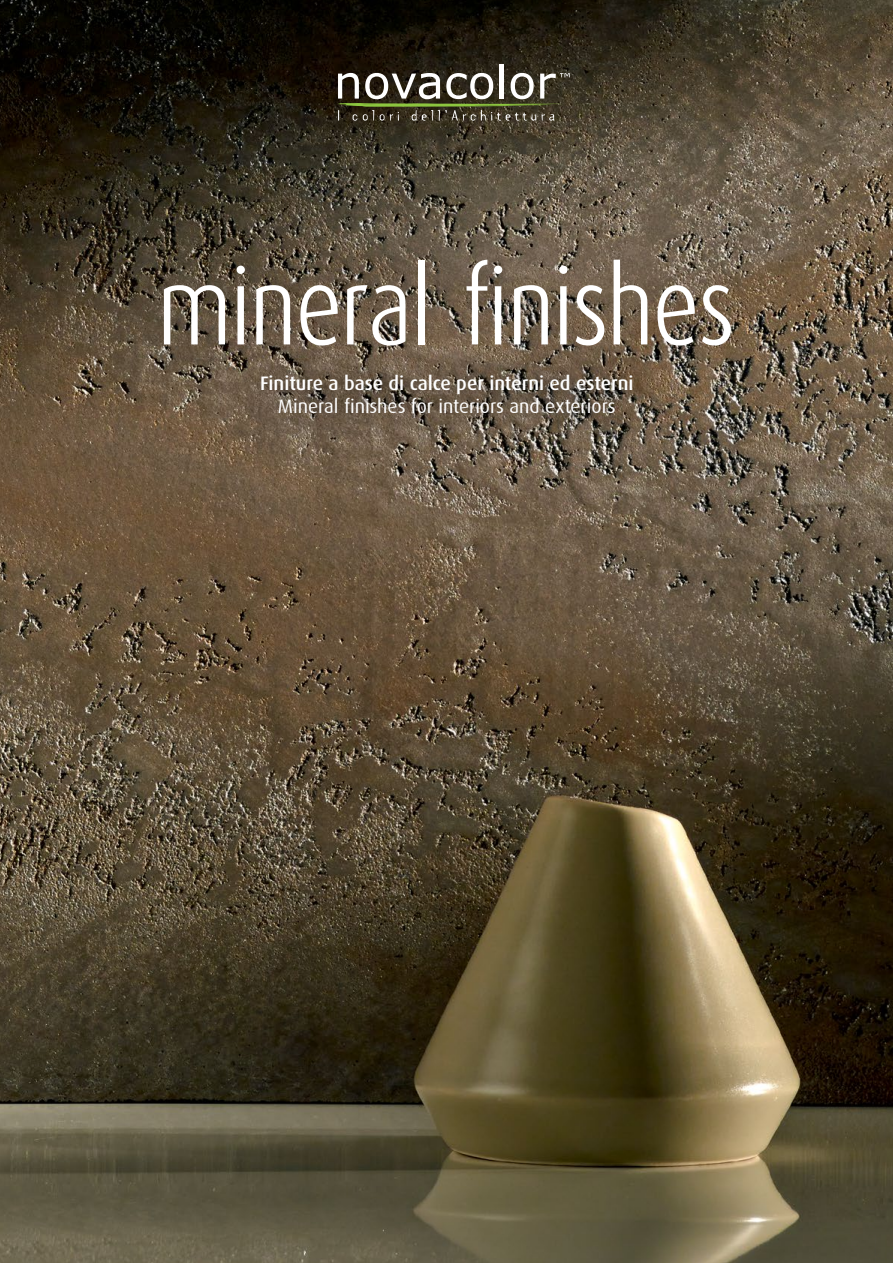
<style>
.page{position:relative;width:893px;height:1263px;background:#fff}
.page>*{position:absolute;margin:0;border:0;box-sizing:border-box;transform-origin:0 0}
.t1{font:300 108px "Dax Condensed";letter-spacing:-.02em;color:#fff}
.t2{font:500 19.5px "Dax";letter-spacing:-.005em;color:#fff}
.t3{font:19.5px "Dax";letter-spacing:-.005em;color:#fff}
</style>
<div class="page">
<img style="left:0;top:0;width:893px;height:1263px">
<svg style="left:230px;top:391px;width:433px;height:54px;background:#695b4b"></svg>
<div style="left:116px;top:217px;width:660px;height:174px;background:#000;opacity:.3"></div>
<hr style="left:500px;top:64px;width:4px;height:35px;background:#fff">
<svg style="left:337px;top:73px;width:233px;height:48px;background:#5f5c4b"></svg>
<h1 class="t1" style="left:157px;top:248px;width:580px">mineral finishes</h1>
<p class="t2" style="left:260px;top:372px;width:375px">Finiture a base di calce per interni ed esterni</p>
<p class="t3" style="left:278px;top:396px;width:339px">Mineral finishes for interiors and exteriors</p>
</div>
